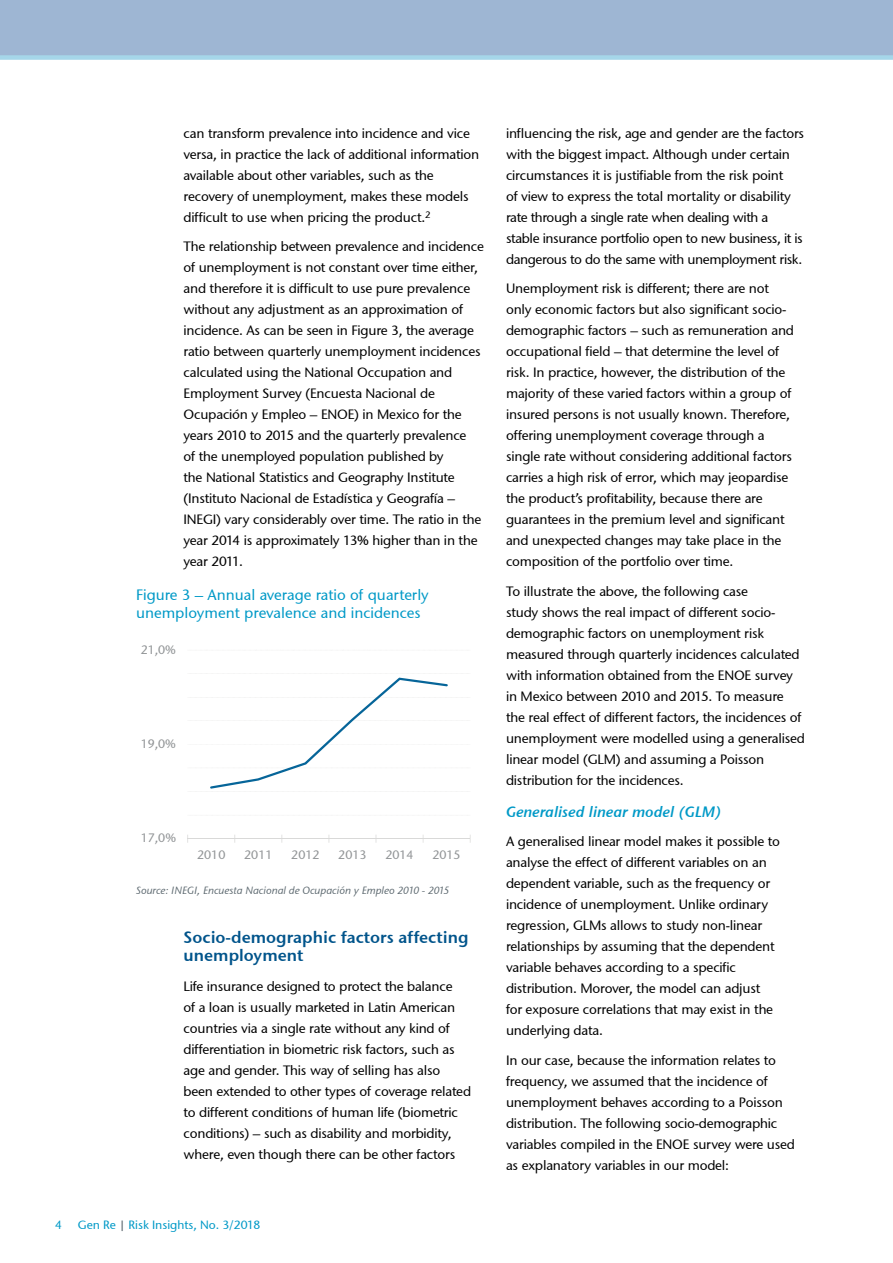
<style>
.page{position:relative;width:893px;height:1263px;background:#fff}
.page>*{position:absolute;margin:0;border:0;box-sizing:border-box;transform-origin:0 0}
.t1{font:600 16.5px/18px "Stone Sans GC Re";color:#00548b}
.t2{font:15px/18px "Stone Sans GC Re";color:#0099c7}
.t3{font:italic 600 15px "Stone Sans GC Re";color:#0099c7}
.t4{font:13.5px/21px "Stone Sans GC Re";letter-spacing:-.015em;color:#000}
.t5{font:12.3px "Stone Sans GC Re";color:#929597}
.t6{font:12px "Stone Sans GC Re";color:#0099c7}
.t7{font:italic 10.5px "Stone Sans GC Re";color:#5d6970}
.s1{color:#5d6970}
</style>
<div class="page">
<div style="left:0;top:0;width:893px;height:55px;background:#9eb6d3"></div>
<div style="left:0;top:55px;width:893px;height:5px;background:#a5d6e9"></div>
<hr style="left:188px;top:838px;width:282px;height:1px;background:#d9d9d8">
<svg style="left:210px;top:678px;width:238px;height:111px"></svg>
<p class="t4" style="left:184px;top:122px;width:297px">can transform prevalence into incidence and vice versa, in practice the lack of additional information available about other variables, such as the recovery of unemployment, makes these models difficult to use when pricing the product.<sup>2</sup></p>
<p class="t4" style="left:184px;top:236px;width:302px">The relationship between prevalence and incidence of unemployment is not constant over time either, and therefore it is difficult to use pure prevalence without any adjustment as an approximation of incidence. As can be seen in Figure 3, the average ratio between quarterly unemployment incidences calculated using the National Occupation and Employment Survey (Encuesta Nacional de Ocupación y Empleo – ENOE) in Mexico for the years 2010 to 2015 and the quarterly prevalence<br>of the unemployed population published by<br>the National Statistics and Geography Institute (Instituto Nacional de Estadística y Geografía – INEGI) vary considerably over time. The ratio in the year 2014 is approximately 13% higher than in the year 2011.</p>
<p class="t2" style="left:136px;top:586px;width:294px">Figure 3 – Annual average ratio of quarterly unemployment prevalence and incidences</p>
<p class="t5" style="left:141px;top:642px;width:37px">21,0%</p>
<p class="t5" style="left:141px;top:736px;width:37px">19,0%</p>
<p class="t5" style="left:141px;top:831px;width:37px">17,0%</p>
<p class="t5" style="left:197px;top:847px;width:30px">2010</p>
<p class="t5" style="left:244px;top:847px;width:30px">2011</p>
<p class="t5" style="left:291px;top:847px;width:30px">2012</p>
<p class="t5" style="left:338px;top:847px;width:30px">2013</p>
<p class="t5" style="left:385px;top:847px;width:30px">2014</p>
<p class="t5" style="left:432px;top:847px;width:30px">2015</p>
<p class="t7" style="left:136px;top:884px;width:315px">Source: INEGI, Encuesta Nacional de Ocupación y Empleo 2010 - 2015</p>
<p class="t1" style="left:184px;top:928px;width:287px">Socio-demographic factors affecting unemployment</p>
<p class="t4" style="left:184px;top:975px;width:289px">Life insurance designed to protect the balance<br>of a loan is usually marketed in Latin American countries via a single rate without any kind of differentiation in biometric risk factors, such as age and gender. This way of selling has also been extended to other types of coverage related to different conditions of human life (biometric conditions) – such as disability and morbidity, where, even though there can be other factors</p>
<p class="t6" style="left:55px;top:1218px;width:8px">4</p>
<p class="t6" style="left:78px;top:1218px;width:184px">Gen Re <span class="s1">|</span> Risk Insights, No. 3/2018</p>
<p class="t4" style="left:506px;top:122px;width:300px">influencing the risk, age and gender are the factors with the biggest impact. Although under certain circumstances it is justifiable from the risk point<br>of view to express the total mortality or disability rate through a single rate when dealing with a stable insurance portfolio open to new business, it is dangerous to do the same with unemployment risk.</p>
<p class="t4" style="left:506px;top:278px;width:289px">Unemployment risk is different; there are not only economic factors but also significant socio&shy;demographic factors – such as remuneration and occupational field – that determine the level of risk. In practice, however, the distribution of the majority of these varied factors within a group of insured persons is not usually known. Therefore, offering unemployment coverage through a single rate without considering additional factors carries a high risk of error, which may jeopardise the product’s profitability, because there are guarantees in the premium level and significant and unexpected changes may take place in the composition of the portfolio over time.</p>
<p class="t4" style="left:506px;top:580px;width:300px">To illustrate the above, the following case<br>study shows the real impact of different socio&shy;demographic factors on unemployment risk measured through quarterly incidences calculated with information obtained from the ENOE survey in Mexico between 2010 and 2015. To measure the real effect of different factors, the incidences of unemployment were modelled using a generalised linear model (GLM) and assuming a Poisson distribution for the incidences.</p>
<p class="t3" style="left:506px;top:802px;width:217px">Generalised linear model (GLM)</p>
<p class="t4" style="left:506px;top:831px;width:275px">A generalised linear model makes it possible to analyse the effect of different variables on an dependent variable, such as the frequency or incidence of unemployment. Unlike ordinary regression, GLMs allows to study non-linear relationships by assuming that the dependent variable behaves according to a specific distribution. Morover, the model can adjust for exposure correlations that may exist in the underlying data.</p>
<p class="t4" style="left:506px;top:1049px;width:290px">In our case, because the information relates to frequency, we assumed that the incidence of unemployment behaves according to a Poisson distribution. The following socio-demographic variables compiled in the ENOE survey were used as explanatory variables in our model:</p>
</div>
